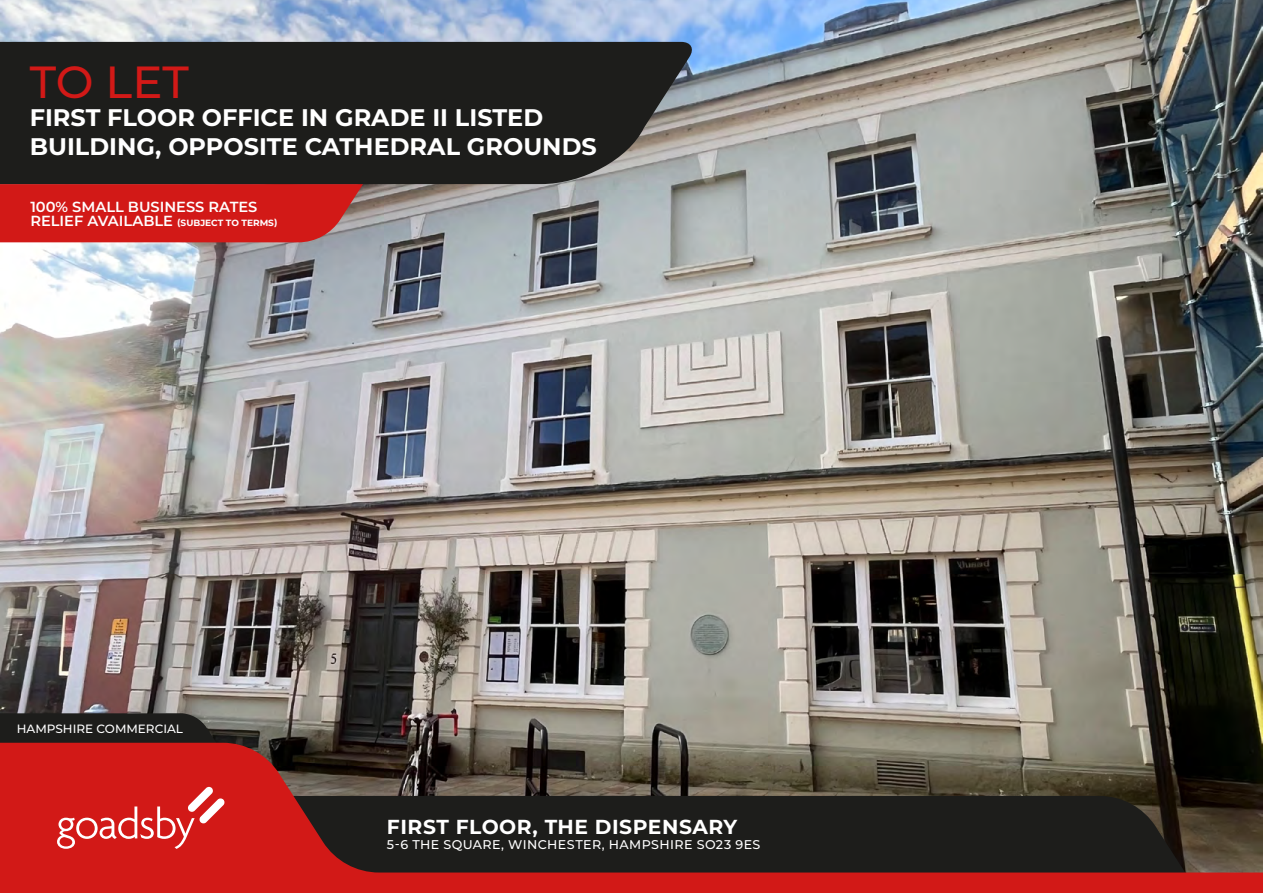
<style>
.page{position:relative;width:1263px;height:893px;background:#fff}
.page>*{position:absolute;margin:0;border:0;box-sizing:border-box;transform-origin:0 0}
.t1{font:500 45px "Montserrat";color:#d21917}
.t2{font:700 24px/28.8px "Montserrat";color:#fff}
.t3{font:700 20.25px "Montserrat";letter-spacing:.025em;color:#fff}
.t4{font:600 14.7px "Montserrat";color:#fff}
.t5{font:500 12.6px "Montserrat";letter-spacing:.035em;color:#fff}
.t6{font:500 12px "Montserrat";color:#fff}
.t7{font:700 9px "Montserrat";color:#fff}
.s1{font-weight:600;font-size:14.7px}
</style>
<div class="page">
<img style="left:0;top:0;width:1263px;height:743px">
<svg style="left:0;top:713px;width:221px;height:30px;background:#242320"></svg>
<svg style="left:0;top:743px;width:1263px;height:150px;background:#652a24"></svg>
<svg style="left:57px;top:787px;width:167px;height:62px;background:#d93d3c"></svg>
<svg style="left:0;top:184px;width:363px;height:58px;background:#ce201e"></svg>
<div style="left:0;top:42px;width:695px;height:142px;background:#1d1d1b"></div>
<h1 class="t1" style="left:30px;top:50px;width:161px">TO LET</h1>
<p class="t2" style="left:30px;top:102px;width:568px">FIRST FLOOR OFFICE IN GRADE II LISTED<br>BUILDING, OPPOSITE CATHEDRAL GROUNDS</p>
<p class="t4" style="left:30px;top:196px;width:229px">100% SMALL BUSINESS RATES</p>
<p class="t7" style="left:30px;top:217px;width:249px"><span class="s1">RELIEF AVAILABLE</span> (SUBJECT TO TERMS)</p>
<p class="t6" style="left:17px;top:720px;width:168px">HAMPSHIRE COMMERCIAL</p>
<p class="t3" style="left:387px;top:812px;width:352px">FIRST FLOOR, THE DISPENSARY</p>
<p class="t5" style="left:387px;top:836px;width:375px">5-6 THE SQUARE, WINCHESTER, HAMPSHIRE SO23 9ES</p>
</div>
